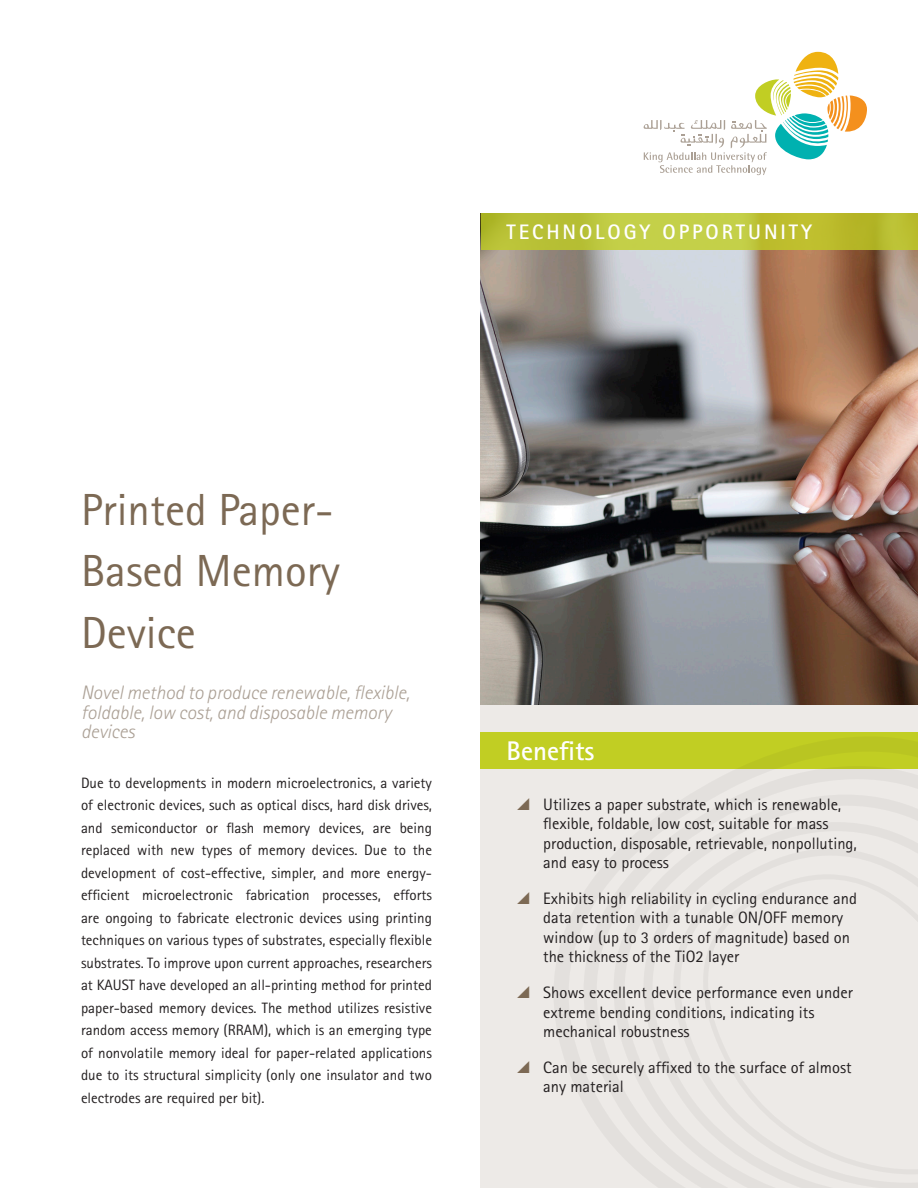
<style>
.page{position:relative;width:918px;height:1188px;background:#fff}
.page>*{position:absolute;margin:0;border:0;box-sizing:border-box;transform-origin:0 0}
.Headline{font:45px/61.5px "Rotis Sans Serif";color:#7c6954}
.Subhead1{font:700 27px "Rotis Sans Serif";color:#fff}
.Subhead1-2{font:700 21px "Rotis Sans Serif";letter-spacing:.14em;color:#fff}
.Subtitle{font:italic 300 19.5px/19.5px "Rotis Sans Serif";color:#aba095}
.t1{font:16.5px/19.5px "Rotis Sans Serif";color:#231f20}
.Intro_text{font:15px/22.5px "Rotis Sans Serif";color:#231f20;text-align:justify}
</style>
<div class="page">
<img style="left:481px;top:250px;width:437px;height:456px">
<div style="left:481px;top:706px;width:437px;height:482px;background:#edeae7"></div>
<div style="left:481px;top:732px;width:437px;height:37px;background:#c1ce23"></div>
<svg style="left:644px;top:52px;width:223px;height:123px"></svg>
<svg style="left:481px;top:213px;width:437px;height:37px;background:#bcc338"></svg>
<p class="Subhead1-2" style="left:507px;top:219px;width:307px">TECHNOLOGY OPPORTUNITY</p>
<p class="Headline" style="left:81px;top:478px;width:261px">Printed Paper-<br>Based Memory<br>Device</p>
<p class="Subtitle" style="left:81px;top:683px;width:330px">Novel method to produce renewable, flexible, foldable, low cost, and disposable memory devices</p>
<p class="Intro_text" style="left:81px;top:772px;width:353px">Due to developments in modern microelectronics, a variety of electronic devices, such as optical discs, hard disk drives, and semiconductor or flash memory devices, are being replaced with new types of memory devices. Due to the development of cost-effective, simpler, and more energy&shy;efficient microelectronic fabrication processes, efforts are ongoing to fabricate electronic devices using printing techniques on various types of substrates, especially flexible substrates. To improve upon current approaches, researchers at KAUST have developed an all-printing method for printed paper-based memory devices. The method utilizes resistive random access memory (RRAM), which is an emerging type of nonvolatile memory ideal for paper-related applications due to its structural simplicity (only one insulator and two electrodes are required per bit).</p>
<p class="Subhead1" style="left:507px;top:734px;width:89px">Benefits</p>
<p class="t1" style="left:543px;top:794px;width:315px">Utilizes a paper substrate, which is renewable, flexible, foldable, low cost, suitable for mass production, disposable, retrievable, nonpolluting, and easy to process</p>
<p class="t1" style="left:543px;top:888px;width:315px">Exhibits high reliability in cycling endurance and data retention with a tunable ON/OFF memory window (up to 3 orders of magnitude) based on the thickness of the TiO2 layer</p>
<p class="t1" style="left:543px;top:983px;width:311px">Shows excellent device performance even under extreme bending conditions, indicating its mechanical robustness</p>
<p class="t1" style="left:543px;top:1057px;width:310px">Can be securely affixed to the surface of almost any material</p>
</div>
